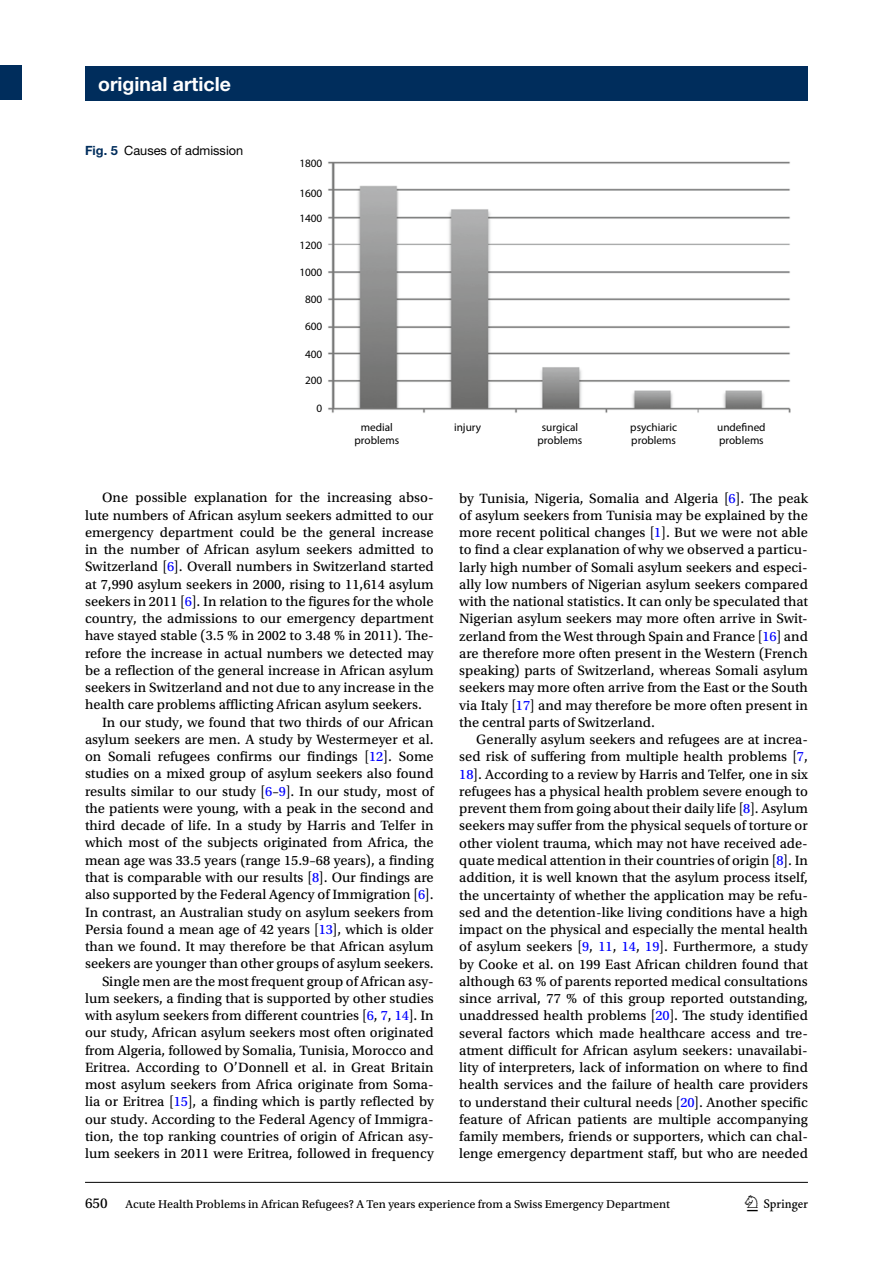
<style>
.page{position:relative;width:893px;height:1263px;background:#fff}
.page>*{position:absolute;margin:0;border:0;box-sizing:border-box;transform-origin:0 0}
.t1{font:22.5px "Springnew";color:#000}
.t2{font:700 19.5px "Helvetica Neue";color:#fff}
.t3{font:15px "Utopia Std Capt";color:#000}
.t4{font:14.25px/17.2px "Utopia Std Capt";color:#000;text-align:justify}
.t5{font:12.75px "Helvetica Neue";color:#000}
.t6{font:12px "Utopia Std Capt";color:#000}
.t7{font:11.25px/13.5px "Myriad Pro";color:#000;text-align:center}
.s1{font-weight:700;color:#002d5c}
.s2{color:#00f}
</style>
<div class="page">
<hr style="left:85px;top:1182px;width:723px;height:1px;background:#000">
<div style="left:85px;top:66px;width:723px;height:34px;background:#002d5c"></div>
<div style="left:0;top:66px;width:21px;height:34px;background:#002d5c"></div>
<img style="left:328px;top:161px;width:463px;height:252px">
<h2 class="t2" style="left:98px;top:72px;width:134px">original article</h2>
<p class="t5" style="left:85px;top:143px;width:160px"><span class="s1">Fig. 5</span> Causes of admission</p>
<p class="t7" style="left:299px;top:157px;width:25px">1800</p>
<p class="t7" style="left:299px;top:186px;width:25px">1600</p>
<p class="t7" style="left:299px;top:211px;width:25px">1400</p>
<p class="t7" style="left:299px;top:239px;width:25px">1200</p>
<p class="t7" style="left:299px;top:266px;width:25px">1000</p>
<p class="t7" style="left:305px;top:293px;width:19px">800</p>
<p class="t7" style="left:305px;top:320px;width:19px">600</p>
<p class="t7" style="left:305px;top:347px;width:19px">400</p>
<p class="t7" style="left:305px;top:374px;width:19px">200</p>
<p class="t7" style="left:317px;top:401px;width:7px">0</p>
<p class="t7" style="left:355px;top:420px;width:46px">medial problems</p>
<p class="t7" style="left:454px;top:420px;width:29px">injury</p>
<p class="t7" style="left:538px;top:420px;width:46px">surgical problems</p>
<p class="t7" style="left:630px;top:420px;width:48px;text-align:left">psychiaric problems</p>
<p class="t7" style="left:717px;top:420px;width:50px;text-align:left">unde ned problems</p>
<p class="t4" style="left:102px;top:489px;width:333px">One possible explanation for the increasing abso-</p>
<p class="t4" style="left:85px;top:507px;width:350px">lute numbers of African asylum seekers admitted to our</p>
<p class="t4" style="left:85px;top:524px;width:350px">emergency department could be the general increase</p>
<p class="t4" style="left:85px;top:541px;width:350px">in the number of African asylum seekers admitted to</p>
<p class="t4" style="left:85px;top:558px;width:350px">Switzerland [<span class="s2">6</span>]. Overall numbers in Switzerland started</p>
<p class="t4" style="left:85px;top:576px;width:350px">at 7,990 asylum seekers in 2000, rising to 11,614 asylum</p>
<p class="t4" style="left:85px;top:593px;width:350px">seekers in 2011 [<span class="s2">6</span>]. In relation to the figures for the whole</p>
<p class="t4" style="left:85px;top:610px;width:350px">country, the admissions to our emergency department</p>
<p class="t4" style="left:85px;top:627px;width:350px">have stayed stable (3.5 % in 2002 to 3.48 % in 2011). The-</p>
<p class="t4" style="left:85px;top:645px;width:350px">refore the increase in actual numbers we detected may</p>
<p class="t4" style="left:85px;top:662px;width:350px">be a reflection of the general increase in African asylum</p>
<p class="t4" style="left:85px;top:679px;width:350px">seekers in Switzerland and not due to any increase in the</p>
<p class="t4" style="left:85px;top:696px;width:338px">health care problems afflicting African asylum seekers.</p>
<p class="t4" style="left:102px;top:714px;width:333px">In our study, we found that two thirds of our African</p>
<p class="t4" style="left:85px;top:731px;width:350px">asylum seekers are men. A study by Westermeyer et al.</p>
<p class="t4" style="left:85px;top:748px;width:350px">on Somali refugees confirms our findings [<span class="s2">12</span>]. Some</p>
<p class="t4" style="left:85px;top:765px;width:350px">studies on a mixed group of asylum seekers also found</p>
<p class="t4" style="left:85px;top:783px;width:350px">results similar to our study [<span class="s2">6</span>–<span class="s2">9</span>]. In our study, most of</p>
<p class="t4" style="left:85px;top:800px;width:350px">the patients were young, with a peak in the second and</p>
<p class="t4" style="left:85px;top:817px;width:350px">third decade of life. In a study by Harris and Telfer in</p>
<p class="t4" style="left:85px;top:834px;width:350px">which most of the subjects originated from Africa, the</p>
<p class="t4" style="left:85px;top:852px;width:350px">mean age was 33.5 years (range 15.9–68 years), a finding</p>
<p class="t4" style="left:85px;top:869px;width:350px">that is comparable with our results [<span class="s2">8</span>]. Our findings are</p>
<p class="t4" style="left:85px;top:886px;width:350px">also supported by the Federal Agency of Immigration [<span class="s2">6</span>].</p>
<p class="t4" style="left:85px;top:903px;width:350px">In contrast, an Australian study on asylum seekers from</p>
<p class="t4" style="left:85px;top:921px;width:350px">Persia found a mean age of 42 years [<span class="s2">13</span>], which is older</p>
<p class="t4" style="left:85px;top:938px;width:350px">than we found. It may therefore be that African asylum</p>
<p class="t4" style="left:85px;top:955px;width:350px">seekers are younger than other groups of asylum seekers.</p>
<p class="t4" style="left:102px;top:972px;width:333px">Single men are the most frequent group of African asy-</p>
<p class="t4" style="left:85px;top:990px;width:350px">lum seekers, a finding that is supported by other studies</p>
<p class="t4" style="left:85px;top:1007px;width:350px">with asylum seekers from different countries [<span class="s2">6</span>, <span class="s2">7</span>, <span class="s2">14</span>]. In</p>
<p class="t4" style="left:85px;top:1024px;width:350px">our study, African asylum seekers most often originated</p>
<p class="t4" style="left:85px;top:1042px;width:350px">from Algeria, followed by Somalia, Tunisia, Morocco and</p>
<p class="t4" style="left:85px;top:1059px;width:350px">Eritrea. According to O’Donnell et al. in Great Britain</p>
<p class="t4" style="left:85px;top:1076px;width:350px">most asylum seekers from Africa originate from Soma-</p>
<p class="t4" style="left:85px;top:1093px;width:350px">lia or Eritrea [<span class="s2">15</span>], a finding which is partly reflected by</p>
<p class="t4" style="left:85px;top:1111px;width:350px">our study. According to the Federal Agency of Immigra-</p>
<p class="t4" style="left:85px;top:1128px;width:350px">tion, the top ranking countries of origin of African asy-</p>
<p class="t4" style="left:85px;top:1145px;width:350px">lum seekers in 2011 were Eritrea, followed in frequency</p>
<p class="t4" style="left:459px;top:490px;width:350px">by Tunisia, Nigeria, Somalia and Algeria [<span class="s2">6</span>]. The peak of asylum seekers from Tunisia may be explained by the more recent political changes [<span class="s2">1</span>]. But we were not able to find a clear explanation of why we observed a particu&shy;larly high number of Somali asylum seekers and especi&shy;ally low numbers of Nigerian asylum seekers compared with the national statistics. It can only be speculated that Nigerian asylum seekers may more often arrive in Swit&shy;zerland from the West through Spain and France [<span class="s2">16</span>] and are therefore more often present in the Western (French speaking) parts of Switzerland, whereas Somali asylum seekers may more often arrive from the East or the South via Italy [<span class="s2">17</span>] and may therefore be more often present in the central parts of Switzerland.</p>
<p class="t4" style="left:459px;top:731px;width:350px;text-indent:17px">Generally asylum seekers and refugees are at increa&shy;sed risk of suffering from multiple health problems [<span class="s2">7</span>, <span class="s2">18</span>]. According to a review by Harris and Telfer, one in six refugees has a physical health problem severe enough to prevent them from going about their daily life [<span class="s2">8</span>]. Asylum seekers may suffer from the physical sequels of torture or other violent trauma, which may not have received ade&shy;quate medical attention in their countries of origin [<span class="s2">8</span>]. In addition, it is well known that the asylum process itself, the uncertainty of whether the application may be refu&shy;sed and the detention-like living conditions have a high impact on the physical and especially the mental health of asylum seekers [<span class="s2">9</span>, <span class="s2">11</span>, <span class="s2">14</span>, <span class="s2">19</span>]. Furthermore, a study by Cooke et al. on 199 East African children found that although 63 % of parents reported medical consultations since arrival, 77 % of this group reported outstanding, unaddressed health problems [<span class="s2">20</span>]. The study identified several factors which made healthcare access and tre&shy;atment difficult for African asylum seekers: unavailabi&shy;lity of interpreters, lack of information on where to find health services and the failure of health care providers to understand their cultural needs [<span class="s2">20</span>]. Another specific feature of African patients are multiple accompanying family members, friends or supporters, which can chal&shy;lenge emergency department staff, but who are needed</p>
<p class="t3" style="left:85px;top:1195px;width:24px">650</p>
<p class="t6" style="left:126px;top:1198px;width:546px">Acute Health Problems in African Refugees? A Ten years experience from a Swiss Emergency Department</p>
<h1 class="t1" style="left:747px;top:1195px;width:63px">1 3</h1>
</div>
